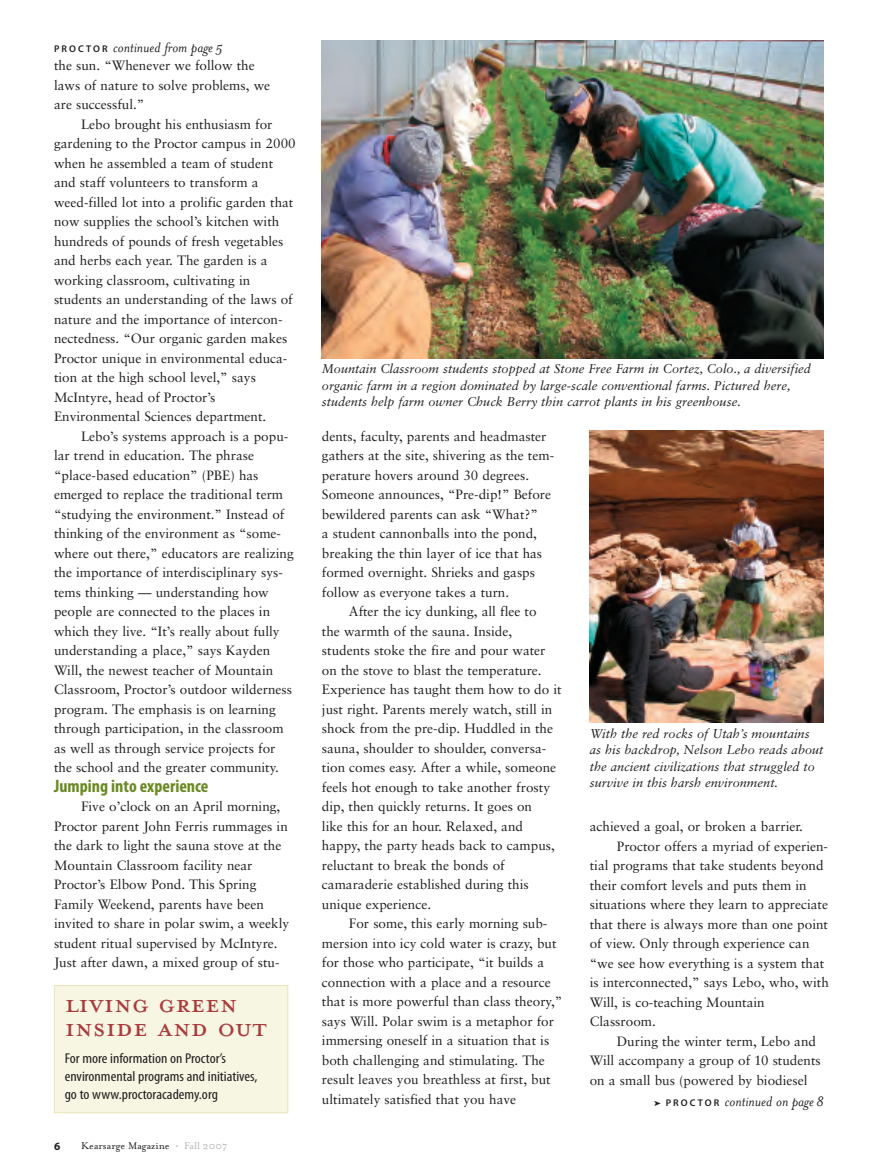
<style>
.page{position:relative;width:878px;height:1175px;background:#fff}
.page>*{position:absolute;margin:0;border:0;box-sizing:border-box;transform-origin:0 0}
.t1{font:36px "Mrs Eaves All Petite Caps";color:#a93d3d}
.t2{font:700 condensed 18px "Myriad Pro";color:#6a8922}
.t3{font:italic 15.75px "Mrs Eaves";color:#231f20}
.t4{font:condensed 14.25px/18px "Myriad Pro";color:#231f20;scale:1.1 1}
.t5{font:13.5px/19.5px "Sabon";color:#231f20}
.t6{font:12.75px/16.5px "Sabon Italic Os F";color:#231f20}
.t7{font:11.25px "Mrs Eaves Roman";color:#231f20}
.t8{font:700 11.25px "Myriad Pro";color:#231f20}
.s1{font-family:"Myriad Pro";font-weight:600;font-style:normal;font-size:9.75px}
.s2{color:#b2b3b7}
</style>
<div class="page">
<div style="left:54px;top:985px;width:234px;height:127px;background:#f7f6e3"></div>
<div style="left:54px;top:985px;width:234px;height:128px;border:1px solid #e9e4ba"></div>
<img style="left:322px;top:40px;width:502px;height:319px">
<img style="left:589px;top:430px;width:235px;height:292px">
<p class="t3" style="left:54px;top:37px;width:170px"><span class="s1">P R O C T O R</span> continued from page 5</p>
<p class="t5" style="left:54px;top:57px;width:218px">the sun. “Whenever we follow the laws of nature to solve problems, we are successful.”</p>
<p class="t5" style="left:54px;top:115px;width:243px;text-indent:27px">Lebo brought his enthusiasm for gardening to the Proctor campus in 2000 when he assembled a team of student and staff volunteers to transform a weed-filled lot into a prolific garden that now supplies the school’s kitchen with hundreds of pounds of fresh vegetables and herbs each year. The garden is a working classroom, cultivating in students an understanding of the laws of nature and the importance of intercon&shy;nectedness. “Our organic garden makes Proctor unique in environmental educa&shy;tion at the high school level,” says McIntyre, head of Proctor’s Environmental Sciences department.</p>
<p class="t5" style="left:54px;top:427px;width:241px;text-indent:27px">Lebo’s systems approach is a popu&shy;lar trend in education. The phrase “place-based education” (PBE) has emerged to replace the traditional term “studying the environment.” Instead of thinking of the environment as “some&shy;where out there,” educators are realizing the importance of interdisciplinary sys&shy;tems thinking — understanding how people are connected to the places in which they live. “It’s really about fully understanding a place,” says Kayden Will, the newest teacher of Mountain Classroom, Proctor’s outdoor wilderness program. The emphasis is on learning through participation, in the classroom as well as through service projects for the school and the greater community.</p>
<h2 class="t2" style="left:54px;top:779px;width:156px">Jumping into experience</h2>
<p class="t5" style="left:54px;top:798px;width:237px;text-indent:27px">Five o’clock on an April morning, Proctor parent John Ferris rummages in the dark to light the sauna stove at the Mountain Classroom facility near Proctor’s Elbow Pond. This Spring Family Weekend, parents have been invited to share in polar swim, a weekly student ritual supervised by McIntyre.<br>Just after dawn, a mixed group of stu-</p>
<h1 class="t1" style="left:65px;top:978px;width:174px">Living Green</h1>
<h1 class="t1" style="left:65px;top:1002px;width:204px">Inside and Out</h1>
<p class="t4" style="left:65px;top:1050px;width:177px">For more information on Proctor’s environmental programs and initiatives, go to www.proctoracademy.org</p>
<p class="t8" style="left:54px;top:1142px;width:8px">6</p>
<p class="t7" style="left:81px;top:1139px;width:148px">Kearsarge Magazine <span class="s2">• Fall 2007</span></p>
<p class="t6" style="left:322px;top:361px;width:490px">Mountain Classroom students stopped at Stone Free Farm in Cortez, Colo., a diversified organic farm in a region dominated by large-scale conventional farms. Pictured here, students help farm owner Chuck Berry thin carrot plants in his greenhouse.</p>
<p class="t5" style="left:322px;top:427px;width:234px">dents, faculty, parents and headmaster gathers at the site, shivering as the tem&shy;perature hovers around 30 degrees.<br>Someone announces, “Pre-dip!” Before bewildered parents can ask “What?”<br>a student cannonballs into the pond, breaking the thin layer of ice that has formed overnight. Shrieks and gasps follow as everyone takes a turn.</p>
<p class="t5" style="left:322px;top:603px;width:241px;text-indent:27px">After the icy dunking, all flee to<br>the warmth of the sauna. Inside, students stoke the fire and pour water on the stove to blast the temperature.<br>Experience has taught them how to do it just right. Parents merely watch, still in shock from the pre-dip. Huddled in the sauna, shoulder to shoulder, conversa&shy;tion comes easy. After a while, someone feels hot enough to take another frosty dip, then quickly returns. It goes on<br>like this for an hour. Relaxed, and happy, the party heads back to campus, reluctant to break the bonds of camaraderie established during this unique experience.</p>
<p class="t5" style="left:322px;top:914px;width:242px;text-indent:27px">For some, this early morning sub&shy;mersion into icy cold water is crazy, but for those who participate, “it builds a connection with a place and a resource that is more powerful than class theory,” says Will. Polar swim is a metaphor for immersing oneself in a situation that is both challenging and stimulating. The result leaves you breathless at first, but ultimately satisfied that you have</p>
<p class="t6" style="left:589px;top:726px;width:235px">With the red rocks of Utah’s mountains as his backdrop, Nelson Lebo reads about the ancient civilizations that struggled to survive in this harsh environment.</p>
<p class="t5" style="left:589px;top:817px;width:215px">achieved a goal, or broken a barrier.</p>
<p class="t5" style="left:616px;top:837px;width:213px">Proctor offers a myriad of experien-</p>
<p class="t5" style="left:589px;top:856px;width:235px">tial programs that take students beyond</p>
<p class="t5" style="left:589px;top:876px;width:218px">their comfort levels and puts them in</p>
<p class="t5" style="left:589px;top:895px;width:240px">situations where they learn to appreciate</p>
<p class="t5" style="left:589px;top:915px;width:240px">that there is always more than one point</p>
<p class="t5" style="left:589px;top:934px;width:221px">of view. Only through experience can</p>
<p class="t5" style="left:589px;top:954px;width:236px">“we see how everything is a system that</p>
<p class="t5" style="left:589px;top:973px;width:240px">is interconnected,” says Lebo, who, with</p>
<p class="t5" style="left:589px;top:993px;width:176px">Will, is co-teaching Mountain</p>
<p class="t5" style="left:589px;top:1012px;width:68px">Classroom.</p>
<p class="t5" style="left:616px;top:1032px;width:201px">During the winter term, Lebo and</p>
<p class="t5" style="left:589px;top:1051px;width:232px">Will accompany a group of 10 students</p>
<p class="t5" style="left:589px;top:1071px;width:219px">on a small bus (powered by biodiesel</p>
<p class="t3" style="left:654px;top:1091px;width:171px">➤ <span class="s1">P R O C T O R</span> continued on page 8</p>
</div>
